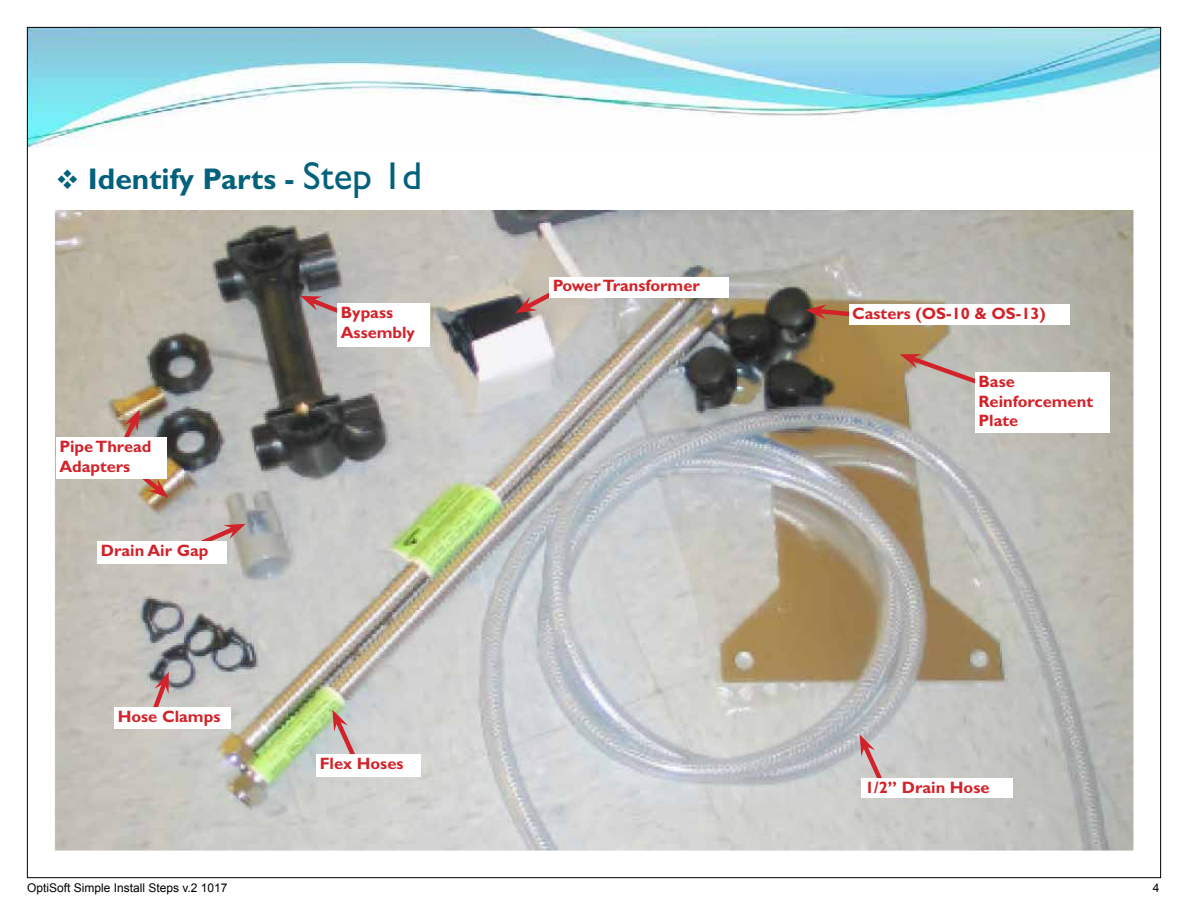
<style>
.page{position:relative;width:1188px;height:918px;background:#fff}
.page>*{position:absolute;margin:0;border:0;box-sizing:border-box;transform-origin:0 0}
.t1{font:700 30px "Gill Sans";color:#04617b}
.t2{font:700 16.5px/19.8px "Gill Sans";color:#d2232a}
.t3{font:12px "Arial";color:#000}
.s1{font-weight:400;font-size:39px}
</style>
<div class="page">
<img style="left:29px;top:29px;width:1130px;height:119px">
<img style="left:54px;top:210px;width:1080px;height:640px">
<svg style="left:332px;top:710px;width:28px;height:44px"></svg>
<svg style="left:148px;top:672px;width:22px;height:36px"></svg>
<img style="left:111px;top:410px;width:58px;height:88px">
<svg style="left:195px;top:523px;width:51px;height:26px"></svg>
<svg style="left:300px;top:295px;width:47px;height:23px"></svg>
<svg style="left:515px;top:288px;width:43px;height:25px"></svg>
<svg style="left:806px;top:304px;width:43px;height:15px"></svg>
<svg style="left:900px;top:353px;width:84px;height:35px;background:#bea398"></svg>
<svg style="left:859px;top:734px;width:28px;height:53px"></svg>
<div style="left:316px;top:754px;width:105px;height:23px;background:#fff"></div>
<div style="left:114px;top:708px;width:117px;height:21px;background:#fff"></div>
<div style="left:56px;top:437px;width:110px;height:41px;background:#fff"></div>
<div style="left:98px;top:542px;width:129px;height:22px;background:#fff"></div>
<div style="left:338px;top:303px;width:92px;height:44px;background:#fff"></div>
<div style="left:550px;top:277px;width:179px;height:20px;background:#fff"></div>
<div style="left:849px;top:304px;width:220px;height:21px;background:#fff"></div>
<div style="left:975px;top:372px;width:135px;height:61px;background:#fff"></div>
<div style="left:862px;top:779px;width:151px;height:19px;background:#fff"></div>
<h1 class="t1" style="left:56px;top:161px;width:368px">❖ Identify Parts - <span class="s1">Step 1d</span></h1>
<p class="t2" style="left:59px;top:436px;width:94px">Pipe Thread<br>Adapters</p>
<p class="t2" style="left:101px;top:541px;width:109px">Drain Air Gap</p>
<p class="t2" style="left:118px;top:707px;width:104px">Hose Clamps</p>
<p class="t2" style="left:341px;top:303px;width:76px">Bypass<br>Assembly</p>
<p class="t2" style="left:320px;top:753px;width:85px">Flex Hoses</p>
<p class="t2" style="left:553px;top:276px;width:148px">Power Transformer</p>
<p class="t2" style="left:852px;top:303px;width:195px">Casters (OS-10 &amp; OS-13)</p>
<p class="t2" style="left:978px;top:371px;width:116px">Base<br>Reinforcement<br>Plate</p>
<p class="t2" style="left:865px;top:778px;width:126px">1/2” Drain Hose</p>
<p class="t3" style="left:27px;top:880px;width:202px">OptiSoft Simple Install Steps v.2 1017</p>
<p class="t3" style="left:1153px;top:880px;width:8px">4</p>
</div>
